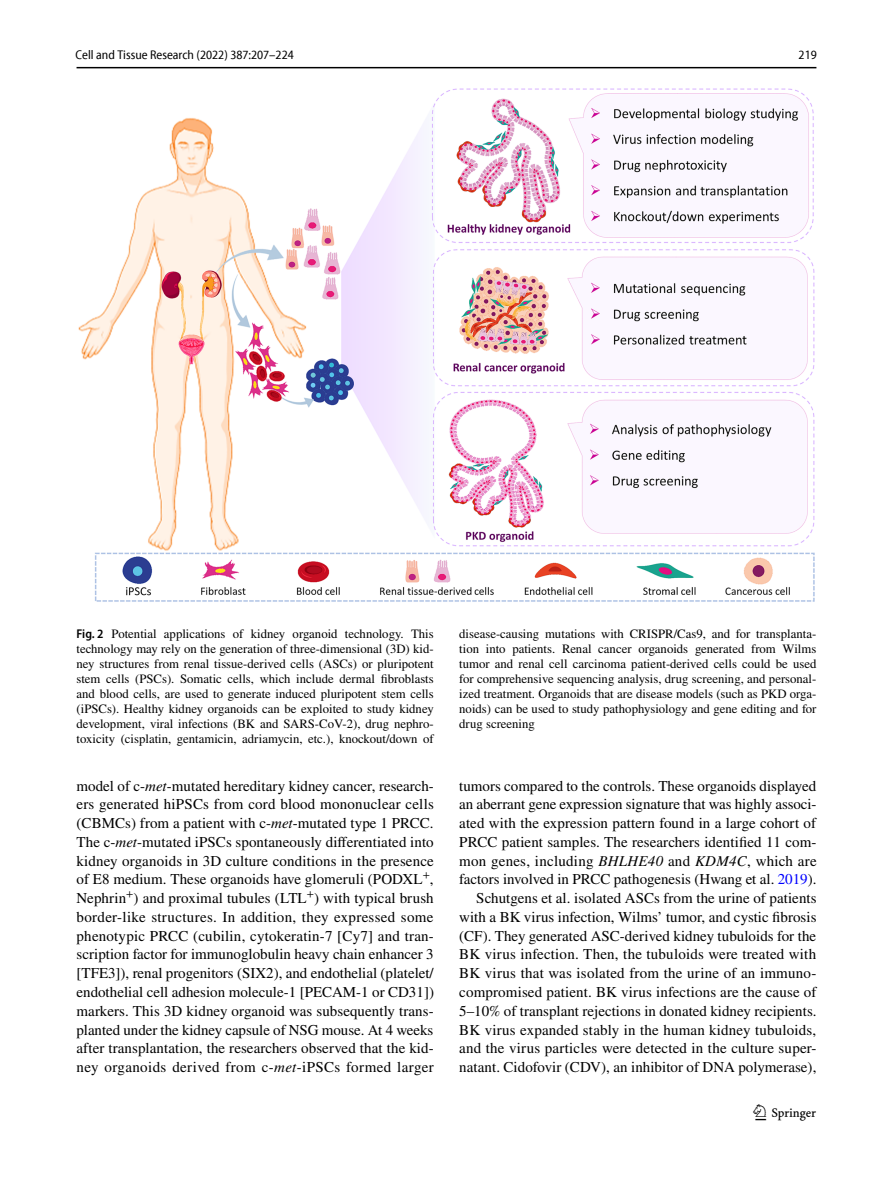
<style>
.page{position:relative;width:893px;height:1187px;background:#fff}
.page>*{position:absolute;margin:0;border:0;box-sizing:border-box;transform-origin:0 0}
.t1{font:22.5px "Springnew Regular 3";color:#000}
.t2{font:15px/18.8px "STIX";letter-spacing:.005em;color:#000;text-align:justify}
.t3{font:12.75px/15px "STIX";color:#000;text-align:justify}
.t4{font:semi-condensed 12.75px "Myriad Pro Unic";color:#000}
.s1{font-family:"Myriad Pro";font-weight:600;font-stretch:semi-condensed}
.s2{font-style:italic}
.s3{color:#00f}
</style>
<div class="page">
<hr style="left:77px;top:67px;width:739px;height:1px;background:#000">
<img style="left:78px;top:88px;width:737px;height:514px">
<p class="t4" style="left:76px;top:50px;width:220px">Cell and Tissue Research (2022) 387:207–224</p>
<p class="t4" style="left:799px;top:50px;width:20px">219</p>
<p class="t3" style="left:77px;top:627px;width:359px"><span class="s1">Fig. 2</span> Potential applications of kidney organoid technology. This technology may rely on the generation of three-dimensional (3D) kid&shy;ney structures from renal tissue-derived cells (ASCs) or pluripotent stem cells (PSCs). Somatic cells, which include dermal fibroblasts and blood cells, are used to generate induced pluripotent stem cells (iPSCs). Healthy kidney organoids can be exploited to study kidney development, viral infections (BK and SARS-CoV-2), drug nephro&shy;toxicity (cisplatin, gentamicin, adriamycin, etc.), knockout/down of</p>
<p class="t3" style="left:459px;top:627px;width:359px">disease-causing mutations with CRISPR/Cas9, and for transplanta&shy;tion into patients. Renal cancer organoids generated from Wilms tumor and renal cell carcinoma patient-derived cells could be used for comprehensive sequencing analysis, drug screening, and personal&shy;ized treatment. Organoids that are disease models (such as PKD orga&shy;noids) can be used to study pathophysiology and gene editing and for drug screening</p>
<p class="t2" style="left:77px;top:777px;width:359px">model of c-<span class="s2">met</span>-mutated hereditary kidney cancer, research&shy;ers generated hiPSCs from cord blood mononuclear cells (CBMCs) from a patient with c-<span class="s2">met</span>-mutated type 1 PRCC.<br>The c-<span class="s2">met</span>-mutated iPSCs spontaneously differentiated into kidney organoids in 3D culture conditions in the presence of E8 medium. These organoids have glomeruli (PODXL<sup>+</sup>, Nephrin<sup>+</sup>) and proximal tubules (LTL<sup>+</sup>) with typical brush border-like structures. In addition, they expressed some phenotypic PRCC (cubilin, cytokeratin-7 [Cy7] and tran&shy;scription factor for immunoglobulin heavy chain enhancer 3 [TFE3]), renal progenitors (SIX2), and endothelial (platelet/ endothelial cell adhesion molecule-1 [PECAM-1 or CD31]) markers. This 3D kidney organoid was subsequently trans&shy;planted under the kidney capsule of NSG mouse. At 4 weeks after transplantation, the researchers observed that the kid&shy;ney organoids derived from c-<span class="s2">met</span>-iPSCs formed larger</p>
<p class="t2" style="left:459px;top:777px;width:359px;text-align:right">tumors compared to the controls. These organoids displayed an aberrant gene expression signature that was highly associ&shy;ated with the expression pattern found in a large cohort of PRCC patient samples. The researchers identified 11 com&shy;mon genes, including <span class="s2">BHLHE40</span> and <span class="s2">KDM4C</span>, which are factors involved in PRCC pathogenesis (Hwang et al. <span class="s3">2019</span>).<br>Schutgens et al. isolated ASCs from the urine of patients with a BK virus infection, Wilms’ tumor, and cystic fibrosis (CF). They generated ASC-derived kidney tubuloids for the BK virus infection. Then, the tubuloids were treated with BK virus that was isolated from the urine of an immuno&shy;compromised patient. BK virus infections are the cause of 5–10% of transplant rejections in donated kidney recipients.<br>BK virus expanded stably in the human kidney tubuloids, and the virus particles were detected in the culture super&shy;natant. Cidofovir (CDV), an inhibitor of DNA polymerase),</p>
<h1 class="t1" style="left:755px;top:1104px;width:62px">1 3</h1>
</div>
